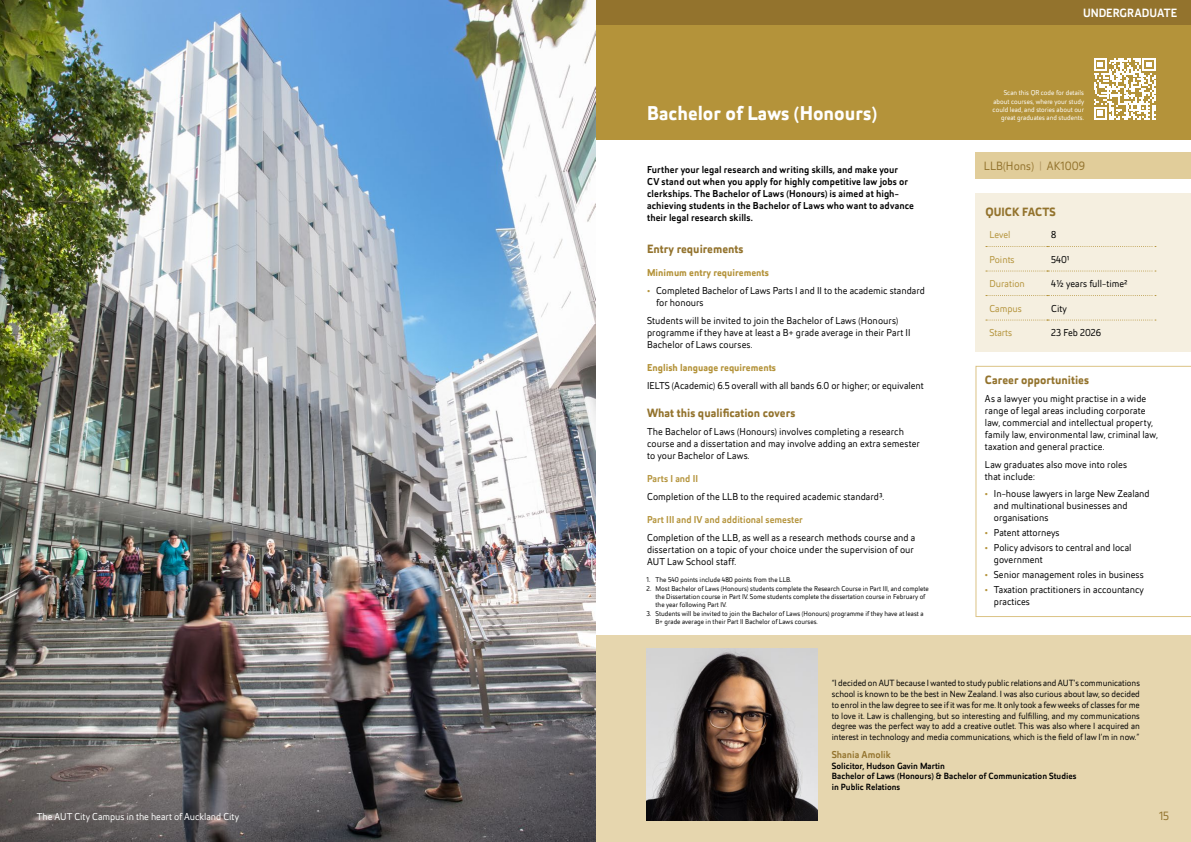
<style>
.page{position:relative;width:1191px;height:842px;background:#fff}
.page>*{position:absolute;margin:0;border:0;box-sizing:border-box;transform-origin:0 0}
.t1{font:700 20px "Helia Core";color:#fff}
.t2{font:700 12px "Helia Core";color:#93732d}
.t3{font:12px "Helia Core";color:#93732d}
.t4{font:500 12px "Helia Core";letter-spacing:-.005em;color:#fff}
.t5{font:10px/12px "Helia Core";color:#000}
.t6{font:500 10px/12px "Helia Core";letter-spacing:.005em;color:#000}
.t7{font:700 10px "Helia Core";color:#b4933a}
.t8{font:500 10px "Helia Core";color:#b4933a}
.t9{font:10px "Helia Core";letter-spacing:-.005em;color:#fff}
.t10{font:10px "Helia Core";color:#b4933a}
.t11{font:500 10px "Helia Core";color:#93732d}
.t12{font:9px/10.8px "Helia Core";letter-spacing:-.005em;color:#000;text-align:justify}
.t13{font:500 9px/10.8px "Helia Core";color:#000}
.t14{font:7px/8.4px "Helia Core";color:#000}
.t15{font:7px/8.4px "Helia Core";color:#fff;text-align:right}
.s1{font-weight:500;color:#b4933a}
.s2{color:#ae945f}
</style>
<div class="page">
<div style="left:595px;top:0;width:596px;height:139px;background:#b4933a"></div>
<div style="left:595px;top:0;width:596px;height:25px;background:#93732d"></div>
<div style="left:975px;top:153px;width:216px;height:26px;background:#e1cd9a"></div>
<div style="left:975px;top:193px;width:216px;height:159px;background:#f5efe0"></div>
<svg style="left:986px;top:246px;width:170px;height:1px"></svg>
<svg style="left:986px;top:270px;width:170px;height:1px"></svg>
<svg style="left:986px;top:295px;width:170px;height:1px"></svg>
<svg style="left:986px;top:320px;width:170px;height:1px"></svg>
<svg style="left:1094px;top:58px;width:61px;height:62px"></svg>
<div style="left:595px;top:635px;width:596px;height:207px;background:#e6d6ae"></div>
<img style="left:646px;top:649px;width:171px;height:171px">
<svg style="left:975px;top:366px;width:216px;height:251px"></svg>
<img style="left:0;top:0;width:595px;height:842px">
<h1 class="t1" style="left:647px;top:100px;width:231px">Bachelor of Laws (Honours)</h1>
<p class="t6" style="left:647px;top:164px;width:268px">Further your legal research and writing skills, and make your<br>CV stand out when you apply for highly competitive law jobs or clerkships. The Bachelor of Laws (Honours) is aimed at high&shy;achieving students in the Bachelor of Laws who want to advance their legal research skills.</p>
<p class="t2" style="left:647px;top:240px;width:98px">Entry requirements</p>
<p class="t7" style="left:647px;top:266px;width:123px">Minimum entry requirements</p>
<p class="t5" style="left:656px;top:284px;width:270px;text-indent:-9px"><span class="s1">•</span> Completed Bachelor of Laws Parts I and II to the academic standard for honours</p>
<p class="t5" style="left:647px;top:314px;width:265px">Students will be invited to join the Bachelor of Laws (Honours) programme if they have at least a B+ grade average in their Part II<br>Bachelor of Laws courses.</p>
<p class="t7" style="left:647px;top:360px;width:130px">English language requirements</p>
<p class="t5" style="left:647px;top:379px;width:278px">IELTS (Academic) 6.5 overall with all bands 6.0 or higher; or equivalent</p>
<p class="t2" style="left:647px;top:405px;width:150px">What this qualification covers</p>
<p class="t5" style="left:647px;top:425px;width:274px">The Bachelor of Laws (Honours) involves completing a research course and a dissertation and may involve adding an extra semester to your Bachelor of Laws.</p>
<p class="t8" style="left:647px;top:472px;width:52px">Parts I and II</p>
<p class="t5" style="left:647px;top:490px;width:238px">Completion of the LLB to the required academic standard3.</p>
<p class="t8" style="left:647px;top:513px;width:157px">Part III and IV and additional semester</p>
<p class="t5" style="left:647px;top:531px;width:270px">Completion of the LLB, as well as a research methods course and a dissertation on a topic of your choice under the supervision of our<br>AUT Law School staff.</p>
<p class="t14" style="left:646px;top:575px;width:146px">1. The 540 points include 480 points from the LLB.</p>
<p class="t14" style="left:655px;top:584px;width:275px;text-indent:-9px">2. Most Bachelor of Laws (Honours) students complete the Research Course in Part III, and complete the Dissertation course in Part IV. Some students complete the dissertation course in February of the year following Part IV.</p>
<p class="t14" style="left:655px;top:609px;width:270px;text-indent:-9px">3. Students will be invited to join the Bachelor of Laws (Honours) programme if they have at least a<br>B+ grade average in their Part II Bachelor of Laws courses.</p>
<p class="t4" style="left:1083px;top:4px;width:96px">UNDERGRADUATE</p>
<p class="t15" style="left:992px;top:88px;width:93px">Scan this QR code for details about courses, where your study could lead, and stories about our great graduates and students.</p>
<p class="t3" style="left:984px;top:159px;width:103px">LLB(Hons) <span class="s2">|</span> AK1009</p>
<p class="t2" style="left:985px;top:204px;width:72px">QUICK FACTS</p>
<p class="t10" style="left:989px;top:228px;width:23px">Level</p>
<p class="t5" style="left:1051px;top:228px;width:7px">8</p>
<p class="t10" style="left:989px;top:253px;width:27px">Points</p>
<p class="t5" style="left:1051px;top:253px;width:20px">5401</p>
<p class="t10" style="left:989px;top:277px;width:37px">Duration</p>
<p class="t5" style="left:1051px;top:277px;width:78px">4½ years full-time2</p>
<p class="t10" style="left:989px;top:302px;width:34px">Campus</p>
<p class="t5" style="left:1051px;top:302px;width:17px">City</p>
<p class="t10" style="left:989px;top:326px;width:24px">Starts</p>
<p class="t5" style="left:1051px;top:326px;width:51px">23 Feb 2026</p>
<p class="t2" style="left:985px;top:372px;width:106px">Career opportunities</p>
<p class="t5" style="left:985px;top:392px;width:174px">As a lawyer you might practise in a wide range of legal areas including corporate law, commercial and intellectual property, family law, environmental law, criminal law, taxation and general practice.</p>
<p class="t5" style="left:985px;top:458px;width:144px">Law graduates also move into roles that include:</p>
<p class="t5" style="left:994px;top:488px;width:157px;text-indent:-9px"><span class="s1">•</span> In-house lawyers in large New Zealand and multinational businesses and organisations</p>
<p class="t5" style="left:985px;top:527px;width:76px"><span class="s1">•</span> Patent attorneys</p>
<p class="t5" style="left:994px;top:541px;width:139px;text-indent:-9px"><span class="s1">•</span> Policy advisors to central and local government</p>
<p class="t5" style="left:985px;top:568px;width:160px"><span class="s1">•</span> Senior management roles in business</p>
<p class="t5" style="left:994px;top:583px;width:151px;text-indent:-9px"><span class="s1">•</span> Taxation practitioners in accountancy practices</p>
<p class="t12" style="left:831px;top:677px;width:310px">“I decided on AUT because I wanted to study public relations and AUT’s communications school is known to be the best in New Zealand. I was also curious about law, so decided to enrol in the law degree to see if it was for me. It only took a few weeks of classes for me to love it. Law is challenging, but so interesting and fulfilling, and my communications degree was the perfect way to add a creative outlet. This was also where I acquired an interest in technology and media communications, which is the field of law I’m in now.”</p>
<p class="t11" style="left:831px;top:747px;width:61px">Shania Amolik</p>
<p class="t13" style="left:831px;top:760px;width:246px">Solicitor, Hudson Gavin Martin<br>Bachelor of Laws (Honours) &amp; Bachelor of Communication Studies in Public Relations</p>
<p class="t9" style="left:37px;top:810px;width:204px">The AUT City Campus in the heart of Auckland City</p>
<p class="t3" style="left:1159px;top:808px;width:12px">15</p>
</div>
